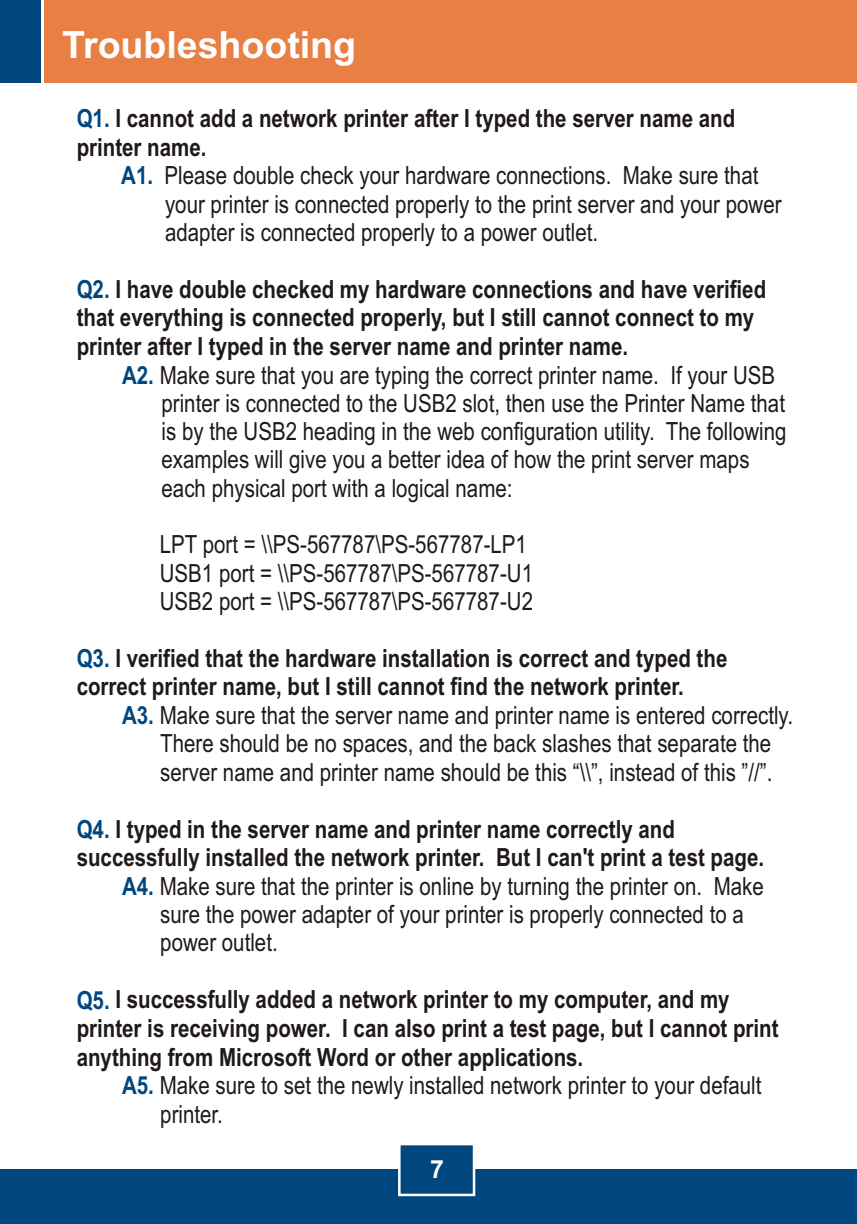
<style>
.page{position:relative;width:857px;height:1224px;background:#fff}
.page>*{position:absolute;margin:0;border:0;box-sizing:border-box;transform-origin:0 0}
.t1{font:700 37.5px "Arial";color:#fff}
.t2{font:25px/28.2px "Arial Narrow";color:#1f1a17}
.t3{font:700 25px/28.5px "Arial Narrow";color:#1f1a17}
.t4{font:700 25px "Arial Narrow";color:#004780}
.t5{font:700 25px "Arial";color:#fff}
.s1{color:#004780}
.s2{font-weight:700;color:#004780}
</style>
<div class="page">
<div style="left:0;top:1170px;width:857px;height:54px;background:#004780"></div>
<div style="left:44px;top:0;width:813px;height:83px;background:#e88045"></div>
<div style="left:0;top:0;width:41px;height:83px;background:#004780"></div>
<svg style="left:397px;top:1145px;width:79px;height:52px"></svg>
<h1 class="t1" style="left:62px;top:31px;width:295px">Troubleshooting</h1>
<p class="t3" style="left:77px;top:107px;width:660px"><span class="s1">Q1.</span> I cannot add a network printer after I typed the server name and</p>
<p class="t4" style="left:121px;top:166px;width:33px">A1.</p>
<p class="t3" style="left:77px;top:135px;width:131px">printer name.</p>
<p class="t2" style="left:165px;top:164px;width:618px">Please double check your hardware connections. Make sure that your printer is connected properly to the print server and your power adapter is connected properly to a power outlet.</p>
<p class="t3" style="left:77px;top:277px;width:691px"><span class="s1">Q2.</span> I have double checked my hardware connections and have verified</p>
<p class="t3" style="left:77px;top:306px;width:679px">that everything is connected properly, but I still cannot connect to my printer after I typed in the server name and printer name.</p>
<p class="t2" style="left:161px;top:391px;width:626px">printer is connected to the USB2 slot, then use the Printer Name that is by the USB2 heading in the web configuration utility. The following examples will give you a better idea of how the print server maps each physical port with a logical name:</p>
<p class="t2" style="left:160px;top:533px;width:375px">LPT port = \\PS-567787\PS-567787-LP1<br>USB1 port = \\PS-567787\PS-567787-U1<br>USB2 port = \\PS-567787\PS-567787-U2</p>
<p class="t2" style="left:122px;top:363px;width:654px"><span class="s2">A2.</span> Make sure that you are typing the correct printer name. If your USB</p>
<p class="t3" style="left:77px;top:646px;width:652px"><span class="s1">Q3.</span> I verified that the hardware installation is correct and typed the</p>
<p class="t2" style="left:122px;top:703px;width:672px"><span class="s2">A3.</span> Make sure that the server name and printer name is entered correctly.</p>
<p class="t3" style="left:77px;top:675px;width:609px">correct printer name, but I still cannot find the network printer.</p>
<p class="t2" style="left:160px;top:732px;width:613px">There should be no spaces, and the back slashes that separate the server name and printer name should be this “\\”, instead of this ”//”.</p>
<p class="t3" style="left:77px;top:817px;width:600px"><span class="s1">Q4.</span> I typed in the server name and printer name correctly and</p>
<p class="t2" style="left:122px;top:874px;width:643px"><span class="s2">A4.</span> Make sure that the printer is online by turning the printer on. Make</p>
<p class="t3" style="left:77px;top:846px;width:689px">successfully installed the network printer. But I can't print a test page.</p>
<p class="t2" style="left:160px;top:902px;width:585px">sure the power adapter of your printer is properly connected to a power outlet.</p>
<p class="t3" style="left:77px;top:988px;width:654px"><span class="s1">Q5.</span> I successfully added a network printer to my computer, and my</p>
<p class="t3" style="left:77px;top:1016px;width:703px">printer is receiving power. I can also print a test page, but I cannot print anything from Microsoft Word or other applications.</p>
<p class="t2" style="left:160px;top:1102px;width:64px">printer.</p>
<p class="t5" style="left:430px;top:1160px;width:15px">7</p>
<p class="t2" style="left:122px;top:1074px;width:641px"><span class="s2">A5.</span> Make sure to set the newly installed network printer to your default</p>
</div>
